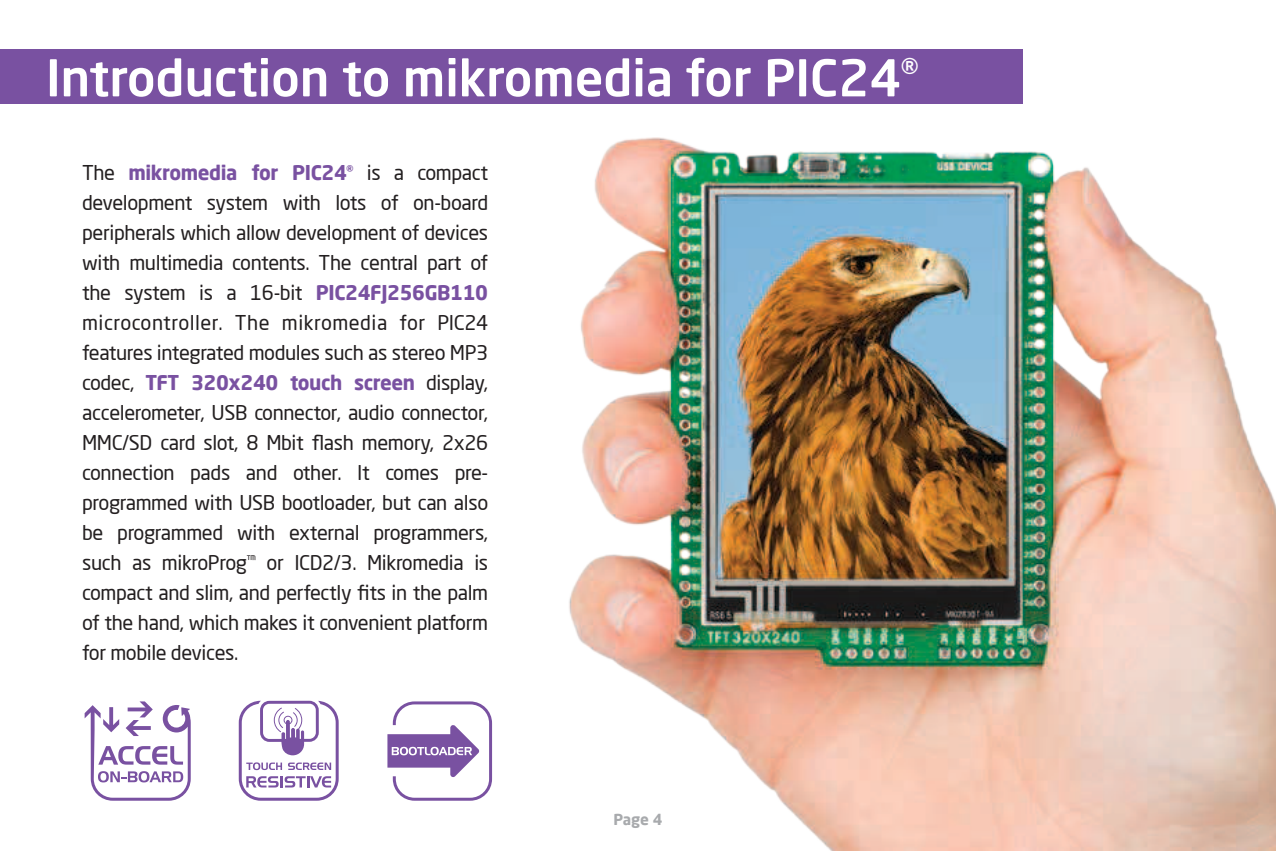
<style>
.page{position:relative;width:1276px;height:851px;background:#fff}
.page>*{position:absolute;margin:0;border:0;box-sizing:border-box;transform-origin:0 0}
.t1{font:500 50px "Neo Sans Pro";color:#fff}
.t2{font:20px/30px "Neo Sans Pro";letter-spacing:-.02em;color:#231f20;text-align:justify}
.t3{font:700 15px "Neo Sans Pro";color:#a8aaad}
.s1{font-weight:700;color:#7951a1}
</style>
<div class="page">
<img style="left:569px;top:137px;width:707px;height:713px">
<div style="left:0;top:50px;width:1022px;height:54px;background:#7951a1"></div>
<svg style="left:239px;top:700px;width:100px;height:100px"></svg>
<svg style="left:85px;top:701px;width:106px;height:99px"></svg>
<svg style="left:387px;top:701px;width:105px;height:99px"></svg>
<h1 class="t1" style="left:46px;top:58px;width:874px">Introduction to mikromedia for PIC24<sup>®</sup></h1>
<p class="t2" style="left:82px;top:159px;width:408px">The <span class="s1">mikromedia for PIC24</span><sup>®</sup> is a compact development system with lots of on-board peripherals which allow development of devices with multimedia contents. The central part of the system is a 16-bit <span class="s1">PIC24FJ256GB110 </span>microcontroller. The mikromedia for PIC24 features integrated modules such as stereo MP3 codec, <span class="s1">TFT 320x240 touch screen</span> display, accelerometer, USB connector, audio connector, MMC/SD card slot, 8 Mbit flash memory, 2x26 connection pads and other. It comes pre&shy;programmed with USB bootloader, but can also be programmed with external programmers, such as mikroProg<sup>™</sup> or ICD2/3. Mikromedia is compact and slim, and perfectly fits in the palm of the hand, which makes it convenient platform for mobile devices.</p>
<p class="t3" style="left:613px;top:812px;width:51px">Page 4</p>
</div>
